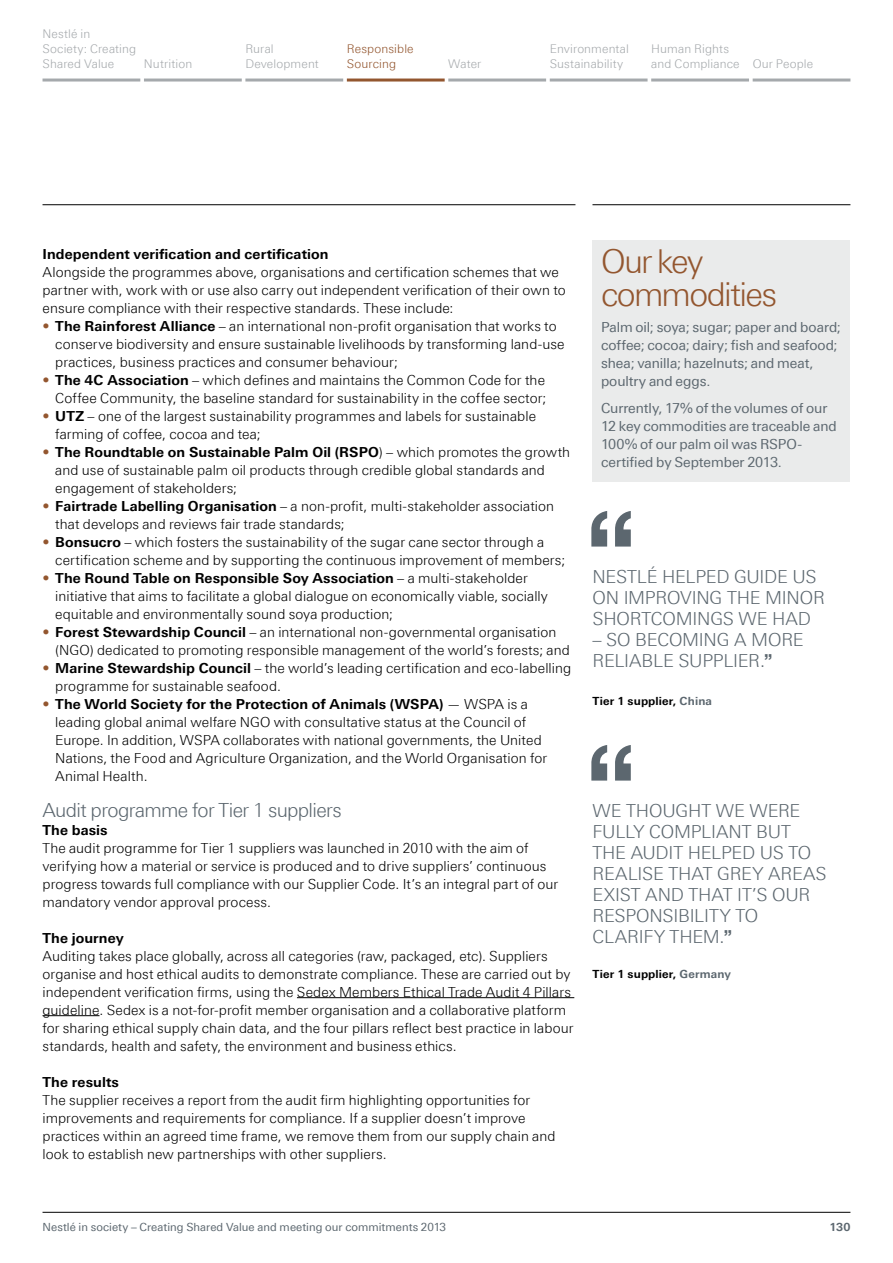
<style>
.page{position:relative;width:893px;height:1263px;background:#fff}
.page>*{position:absolute;margin:0;border:0;box-sizing:border-box;transform-origin:0 0}
.t1{font:700 111px "Helvetica Neue";color:#5c676f}
.t2{font:300 33px/33px "Linotype Univers 330";letter-spacing:-.05em;color:#93562f}
.t3{font:300 19.5px "Linotype Univers 330";letter-spacing:-.03em;color:#5c676f}
.t4{font:300 18px/21px "Linotype Univers 330";letter-spacing:-.015em;color:#5c676f}
.t5{font:300 13.8px/18px "Linotype Univers 330";letter-spacing:.005em;color:#000}
.t6{font:700 13.8px "Linotype Univers 630";letter-spacing:.005em;color:#000}
.t7{font:13.8px/18px "Linotype Univers 430";letter-spacing:-.005em;color:#5c676f}
.t8{font:300 12px/15px "Linotype Univers 330";letter-spacing:.01em;color:#a5a9ac}
.t9{font:300 12px/15px "Linotype Univers 330";letter-spacing:.01em;color:#93562f}
.t10{font:11.25px "Linotype Univers 430";letter-spacing:.005em;color:#5c676f}
.t11{font:700 11.25px "Linotype Univers 630";letter-spacing:.015em;color:#000}
.t12{font:700 11.25px "Linotype Univers 630";color:#5c676f}
.s1{color:#93562f}
.s2{font-family:"Linotype Univers 630";font-weight:700}
.s3{font-family:"Linotype Univers 330";font-weight:300;color:#93562f}
.s4{font-family:"Linotype Univers 330";font-weight:300}
.s5{font-family:"Helvetica Neue";font-weight:700}
.s6{color:#5c676f}
</style>
<div class="page">
<div style="left:592px;top:241px;width:258px;height:241px;background:#eaebeb"></div>
<hr style="left:297px;top:997px;width:277px;height:1px;background:#000">
<hr style="left:43px;top:1015px;width:57px;height:1px;background:#000">
<hr style="left:43px;top:1212px;width:807px;height:1px;background:#000">
<hr style="left:43px;top:79px;width:97px;height:3px;background:#a5a9ac">
<hr style="left:144px;top:79px;width:98px;height:3px;background:#a5a9ac">
<hr style="left:245px;top:79px;width:98px;height:3px;background:#a5a9ac">
<hr style="left:347px;top:79px;width:98px;height:3px;background:#93562f">
<hr style="left:448px;top:79px;width:98px;height:3px;background:#a5a9ac">
<hr style="left:550px;top:79px;width:98px;height:3px;background:#a5a9ac">
<hr style="left:651px;top:79px;width:98px;height:3px;background:#a5a9ac">
<hr style="left:753px;top:79px;width:97px;height:3px;background:#a5a9ac">
<hr style="left:43px;top:204px;width:532px;height:1px;background:#000">
<hr style="left:592px;top:204px;width:258px;height:1px;background:#000">
<p class="t8" style="left:43px;top:26px;width:95px">Nestlé in<br>Society: Creating<br>Shared Value</p>
<p class="t8" style="left:144px;top:56px;width:50px">Nutrition</p>
<p class="t8" style="left:245px;top:41px;width:75px">Rural<br>Development</p>
<p class="t9" style="left:347px;top:41px;width:68px">Responsible<br>Sourcing</p>
<p class="t8" style="left:448px;top:56px;width:35px">Water</p>
<p class="t8" style="left:550px;top:41px;width:81px">Environmental<br>Sustainability</p>
<p class="t8" style="left:651px;top:41px;width:163px">Human Rights<br>and Compliance Our People</p>
<p class="t6" style="left:43px;top:245px;width:287px">Independent verification and certification</p>
<p class="t5" style="left:43px;top:262px;width:525px">Alongside the programmes above, organisations and certification schemes that we partner with, work with or use also carry out independent verification of their own to ensure compliance with their respective standards. These include:</p>
<p class="t5" style="left:55px;top:316px;width:511px;text-indent:-13px"><span class="s1">•</span> <span class="s2">The Rainforest Alliance</span> – an international non-profit organisation that works to conserve biodiversity and ensure sustainable livelihoods by transforming land-use practices, business practices and consumer behaviour;</p>
<p class="t5" style="left:43px;top:370px;width:505px;text-align:right"><span class="s1">•</span> <span class="s2">The 4C Association</span> – which defines and maintains the Common Code for the<br>Coffee Community, the baseline standard for sustainability in the coffee sector;</p>
<p class="t5" style="left:55px;top:406px;width:482px;text-indent:-13px"><span class="s1">•</span> <span class="s2">UTZ</span> – one of the largest sustainability programmes and labels for sustainable farming of coffee, cocoa and tea;</p>
<p class="t6" style="left:43px;top:443px;width:529px"><span class="s3">•</span> The Roundtable on Sustainable Palm Oil (RSPO<span class="s4">) – which promotes the growth</span></p>
<p class="t5" style="left:55px;top:460px;width:491px">and use of sustainable palm oil products through credible global standards and engagement of stakeholders;</p>
<p class="t5" style="left:55px;top:496px;width:500px;text-indent:-13px"><span class="s1">•</span> <span class="s2">Fairtrade Labelling Organisation</span> – a non-profit, multi-stakeholder association that develops and reviews fair trade standards;</p>
<p class="t5" style="left:55px;top:532px;width:511px;text-indent:-13px"><span class="s1">•</span> <span class="s2">Bonsucro</span> – which fosters the sustainability of the sugar cane sector through a certification scheme and by supporting the continuous improvement of members;</p>
<p class="t6" style="left:43px;top:569px;width:487px"><span class="s3">•</span> The Round Table on Responsible Soy Association <span class="s4">– a multi-stakeholder</span></p>
<p class="t5" style="left:55px;top:586px;width:494px">initiative that aims to facilitate a global dialogue on economically viable, socially equitable and environmentally sound soya production;</p>
<p class="t5" style="left:55px;top:622px;width:516px;text-indent:-13px"><span class="s1">•</span> <span class="s2">Forest Stewardship Council</span> – an international non-governmental organisation (NGO) dedicated to promoting responsible management of the world’s forests; and</p>
<p class="t5" style="left:55px;top:658px;width:517px;text-indent:-13px"><span class="s1">•</span> <span class="s2">Marine Stewardship Council</span> – the world’s leading certification and eco-labelling programme for sustainable seafood.</p>
<p class="t6" style="left:43px;top:695px;width:487px"><span class="s3">•</span> The World Society for the Protection of Animals (WSPA) <span class="s4">— WSPA is a</span></p>
<p class="t5" style="left:55px;top:712px;width:493px">leading global animal welfare NGO with consultative status at the Council of Europe. In addition, WSPA collaborates with national governments, the United Nations, the Food and Agriculture Organization, and the World Organisation for Animal Health.</p>
<h3 class="t3" style="left:43px;top:798px;width:301px">Audit programme for Tier 1 suppliers</h3>
<p class="t6" style="left:43px;top:821px;width:67px">The basis</p>
<p class="t5" style="left:43px;top:838px;width:517px">The audit programme for Tier 1 suppliers was launched in 2010 with the aim of verifying how a material or service is produced and to drive suppliers’ continuous progress towards full compliance with our Supplier Code. It’s an integral part of our mandatory vendor approval process.</p>
<p class="t6" style="left:43px;top:929px;width:83px">The journey</p>
<p class="t5" style="left:43px;top:946px;width:532px">Auditing takes place globally, across all categories (raw, packaged, etc). Suppliers organise and host ethical audits to demonstrate compliance. These are carried out by independent verification firms, using the Sedex Members Ethical Trade Audit 4 Pillars guideline. Sedex is a not-for-profit member organisation and a collaborative platform for sharing ethical supply chain data, and the four pillars reflect best practice in labour standards, health and safety, the environment and business ethics.</p>
<p class="t6" style="left:43px;top:1073px;width:78px">The results</p>
<p class="t5" style="left:43px;top:1090px;width:515px">The supplier receives a report from the audit firm highlighting opportunities for improvements and requirements for compliance. If a supplier doesn’t improve practices within an agreed time frame, we remove them from our supply chain and look to establish new partnerships with other suppliers.</p>
<h2 class="t2" style="left:601px;top:244px;width:178px">Our key commodities</h2>
<p class="t7" style="left:601px;top:319px;width:241px">Palm oil; soya; sugar; paper and board; coffee; cocoa; dairy; fish and seafood; shea; vanilla; hazelnuts; and meat, poultry and eggs.</p>
<p class="t7" style="left:601px;top:399px;width:237px">Currently, 17% of the volumes of our<br>12 key commodities are traceable and<br>100% of our palm oil was RSPO&shy;certified by September 2013.</p>
<h1 class="t1" style="left:585px;top:482px;width:53px">“</h1>
<h3 class="t4" style="left:592px;top:565px;width:234px">NESTLÉ HELPED GUIDE US<br>ON IMPROVING THE MINOR<br>SHORTCOMINGS WE HAD</h3>
<h3 class="t4" style="left:592px;top:628px;width:213px">– SO BECOMING A MORE<br>RELIABLE SUPPLIER.<span class="s5">”</span></h3>
<p class="t11" style="left:592px;top:694px;width:121px">Tier 1 supplier, <span class="s6">China</span></p>
<h1 class="t1" style="left:585px;top:716px;width:53px">“</h1>
<h3 class="t4" style="left:592px;top:799px;width:236px">WE THOUGHT WE WERE<br>FULLY COMPLIANT BUT<br>THE AUDIT HELPED US TO<br>REALISE THAT GREY AREAS<br>EXIST AND THAT IT’S OUR<br>RESPONSIBILITY TO<br>CLARIFY THEM.<span class="s5">”</span></h3>
<p class="t11" style="left:592px;top:967px;width:140px">Tier 1 supplier, <span class="s6">Germany</span></p>
<p class="t10" style="left:43px;top:1220px;width:405px">Nestlé in society – Creating Shared Value and meeting our commitments 2013</p>
<p class="t12" style="left:830px;top:1220px;width:22px">130</p>
</div>
